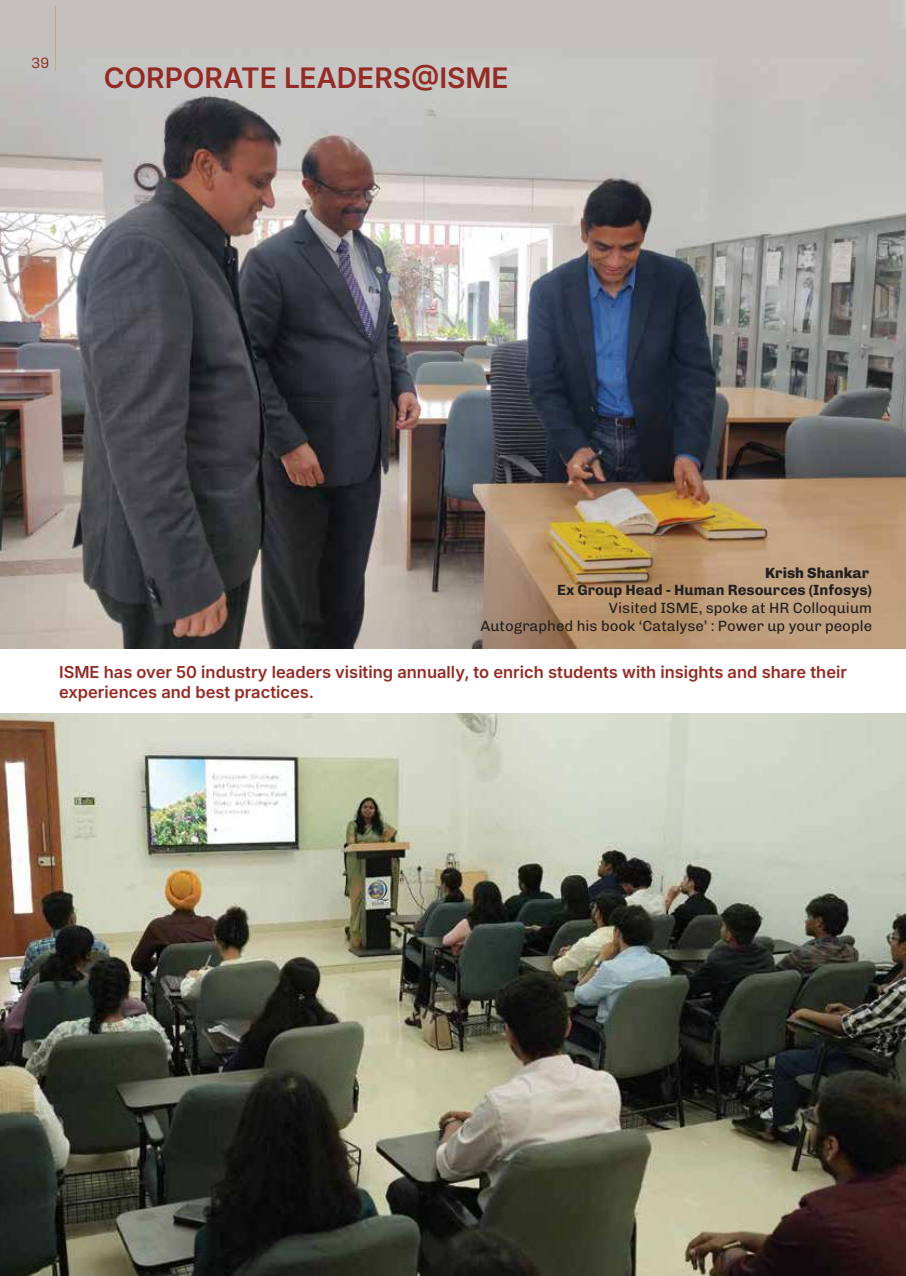
<style>
.page{position:relative;width:906px;height:1276px;background:#fff}
.page>*{position:absolute;margin:0;border:0;box-sizing:border-box;transform-origin:0 0}
.t1{font:28.2px "Inter";color:#952b25}
.t2{font:16.5px/19.8px "Inter";color:#942a23}
.t3{font:300 15px "Chivo";color:#942a23}
.t4{font:14.85px/17.9px "Chivo";color:#231f20;text-align:right}
.t5{font:700 14.85px "Chivo";color:#231f20}
.t6{font:800 14.85px "Chivo";color:#231f20}
</style>
<div class="page">
<img style="left:0;top:0;width:906px;height:648px">
<img style="left:0;top:713px;width:906px;height:563px">
<hr style="left:55px;top:6px;width:1px;height:65px;background:#ca8c31">
<p class="t3" style="left:31px;top:51px;width:20px">39</p>
<h1 class="t1" style="left:104px;top:57px;width:406px">CORPORATE LEADERS@ISME</h1>
<p class="t6" style="left:765px;top:561px;width:105px">Krish Shankar</p>
<p class="t5" style="left:557px;top:579px;width:316px">Ex Group Head - Human Resources (Infosys)</p>
<p class="t4" style="left:480px;top:598px;width:393px">Visited ISME, spoke at HR Colloquium<br>Autographed his book ‘Catalyse’ : Power up your people</p>
<p class="t2" style="left:59px;top:661px;width:789px">ISME has over 50 industry leaders visiting annually, to enrich students with insights and share their experiences and best practices.</p>
</div>
